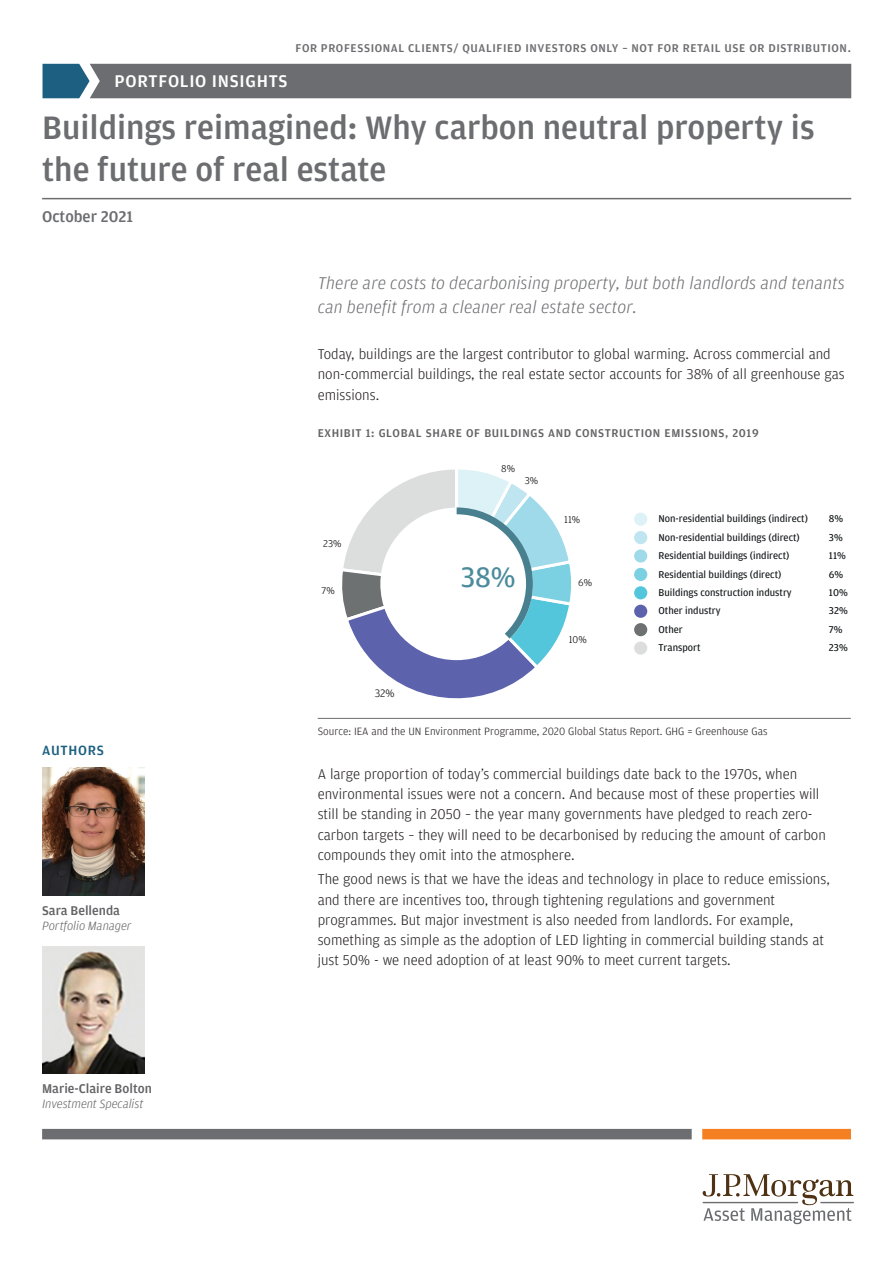
<style>
.page{position:relative;width:893px;height:1263px;background:#fff}
.page>*{position:absolute;margin:0;border:0;box-sizing:border-box;transform-origin:0 0}
.t1{font:500 34.5px/41.4px "Amplitude";color:#6c6d70}
.t2{font:30px "Amplitude";color:#4a8b9c}
._1st_Subhead{font:italic 300 18px/24px "Amplitude";letter-spacing:.01em;color:#6c6d70}
.t3{font:500 18px "Amplitude";letter-spacing:.04em;color:#fff}
.Title_Date_Quarter{font:500 16.5px "Amplitude";color:#6c6d70}
.Body_Copy_after_Subh{font:300 15px/20.2px "Amplitude";color:#231f20}
.Highlights_Heading{font:500 14.25px "Amplitude";letter-spacing:.05em;color:#1c5f80}
.Name{font:500 13.5px "Amplitude";color:#636366}
.Title___Division{font:italic 300 12.75px "Amplitude";color:#636366}
.t4{font:500 12px "Amplitude";letter-spacing:.05em;color:#6c6d70}
.Chart_Title{font:500 12px "Amplitude";letter-spacing:.05em;color:#636366}
.t5{font:300 11.4px "Amplitude";color:#000001}
.Source_with_Score{font:300 11.25px "Amplitude";color:#231f20}
.t6{font:10.5px "Amplitude";color:#0d1214}
.t7{font:300 10.5px "Amplitude";color:#000001}
</style>
<div class="page">
<div style="left:42px;top:1129px;width:650px;height:10px;background:#6c6d70"></div>
<div style="left:702px;top:1129px;width:149px;height:10px;background:#f58021"></div>
<hr style="left:820px;top:1202px;width:34px;height:1px;background:#6c6d70">
<svg style="left:703px;top:1174px;width:150px;height:50px"></svg>
<div style="left:43px;top:64px;width:808px;height:34px;background:#6c6d70"></div>
<img style="left:42px;top:767px;width:102px;height:128px">
<img style="left:42px;top:946px;width:102px;height:128px">
<svg style="left:342px;top:469px;width:230px;height:230px"></svg>
<div style="left:634px;top:513px;width:13px;height:13px;background:#ddf2f7;border-radius:50%"></div>
<div style="left:634px;top:531px;width:13px;height:13px;background:#bee5f0;border-radius:50%"></div>
<div style="left:634px;top:549px;width:13px;height:14px;background:#9edae9;border-radius:50%"></div>
<div style="left:634px;top:568px;width:13px;height:13px;background:#7bd0e1;border-radius:50%"></div>
<div style="left:634px;top:586px;width:13px;height:13px;background:#53c6db;border-radius:50%"></div>
<div style="left:634px;top:605px;width:13px;height:13px;background:#5d62ac;border-radius:50%"></div>
<div style="left:634px;top:623px;width:13px;height:13px;background:#6d7172;border-radius:50%"></div>
<div style="left:634px;top:641px;width:13px;height:14px;background:#dcdedd;border-radius:50%"></div>
<hr style="left:318px;top:718px;width:533px;height:1px;background:#6c6d70">
<hr style="left:42px;top:198px;width:809px;height:1px;background:#6c6d70">
<p class="t3" style="left:115px;top:69px;width:174px">PORTFOLIO INSIGHTS</p>
<p class="t4" style="left:295px;top:40px;width:557px">FOR PROFESSIONAL CLIENTS/ QUALIFIED INVESTORS ONLY – NOT FOR RETAIL USE OR DISTRIBUTION.</p>
<p class="t1" style="left:42px;top:106px;width:774px">Buildings reimagined: Why carbon neutral property is the future of real estate</p>
<p class="Title_Date_Quarter" style="left:42px;top:206px;width:92px">October 2021</p>
<p class="_1st_Subhead" style="left:318px;top:272px;width:528px">There are costs to decarbonising property, but both landlords and tenants can benefit from a cleaner real estate sector.</p>
<p class="Body_Copy_after_Subh" style="left:318px;top:344px;width:529px">Today, buildings are the largest contributor to global warming. Across commercial and non-commercial buildings, the real estate sector accounts for 38% of all greenhouse gas emissions.</p>
<p class="Chart_Title" style="left:318px;top:425px;width:442px">EXHIBIT 1: GLOBAL SHARE OF BUILDINGS AND CONSTRUCTION EMISSIONS, 2019</p>
<p class="Highlights_Heading" style="left:42px;top:741px;width:63px">AUTHORS</p>
<p class="Name" style="left:42px;top:901px;width:79px">Sara Bellenda</p>
<p class="Title___Division" style="left:42px;top:919px;width:91px">Portfolio Manager</p>
<p class="Name" style="left:42px;top:1080px;width:111px">Marie-Claire Bolton</p>
<p class="Title___Division" style="left:42px;top:1097px;width:103px">Investment Specalist</p>
<p class="t7" style="left:323px;top:537px;width:20px">23%</p>
<p class="t7" style="left:322px;top:584px;width:15px">7%</p>
<p class="t5" style="left:375px;top:685px;width:21px">32%</p>
<p class="t7" style="left:501px;top:462px;width:15px">8%</p>
<p class="t7" style="left:525px;top:474px;width:15px">3%</p>
<p class="t2" style="left:461px;top:558px;width:56px">38%</p>
<p class="t7" style="left:564px;top:513px;width:18px">11%</p>
<p class="t7" style="left:578px;top:576px;width:15px">6%</p>
<p class="t7" style="left:569px;top:633px;width:20px">10%</p>
<p class="t6" style="left:658px;top:512px;width:151px">Non-residential buildings (indirect)</p>
<p class="t6" style="left:829px;top:512px;width:16px">8%</p>
<p class="t6" style="left:658px;top:531px;width:143px">Non-residential buildings (direct)</p>
<p class="t6" style="left:829px;top:531px;width:15px">3%</p>
<p class="t6" style="left:658px;top:549px;width:133px">Residential buildings (indirect)</p>
<p class="t6" style="left:829px;top:549px;width:18px">11%</p>
<p class="t6" style="left:658px;top:567px;width:124px">Residential buildings (direct)</p>
<p class="t6" style="left:829px;top:567px;width:16px">6%</p>
<p class="t6" style="left:658px;top:586px;width:135px">Buildings construction industry</p>
<p class="t6" style="left:829px;top:586px;width:20px">10%</p>
<p class="t6" style="left:658px;top:604px;width:64px">Other industry</p>
<p class="t6" style="left:829px;top:604px;width:20px">32%</p>
<p class="t6" style="left:658px;top:623px;width:26px">Other</p>
<p class="t6" style="left:829px;top:623px;width:15px">7%</p>
<p class="t6" style="left:658px;top:641px;width:44px">Transport</p>
<p class="t6" style="left:829px;top:641px;width:20px">23%</p>
<p class="Source_with_Score" style="left:318px;top:724px;width:451px">Source: IEA and the UN Environment Programme, 2020 Global Status Report. GHG = Greenhouse Gas</p>
<p class="Body_Copy_after_Subh" style="left:318px;top:763px;width:510px">A large proportion of today’s commercial buildings date back to the 1970s, when environmental issues were not a concern. And because most of these properties will still be standing in 2050 – the year many governments have pledged to reach zero&shy;carbon targets – they will need to be decarbonised by reducing the amount of carbon compounds they omit into the atmosphere.</p>
<p class="Body_Copy_after_Subh" style="left:318px;top:869px;width:514px">The good news is that we have the ideas and technology in place to reduce emissions, and there are incentives too, through tightening regulations and government programmes. But major investment is also needed from landlords. For example, something as simple as the adoption of LED lighting in commercial building stands at just 50% - we need adoption of at least 90% to meet current targets.</p>
</div>
